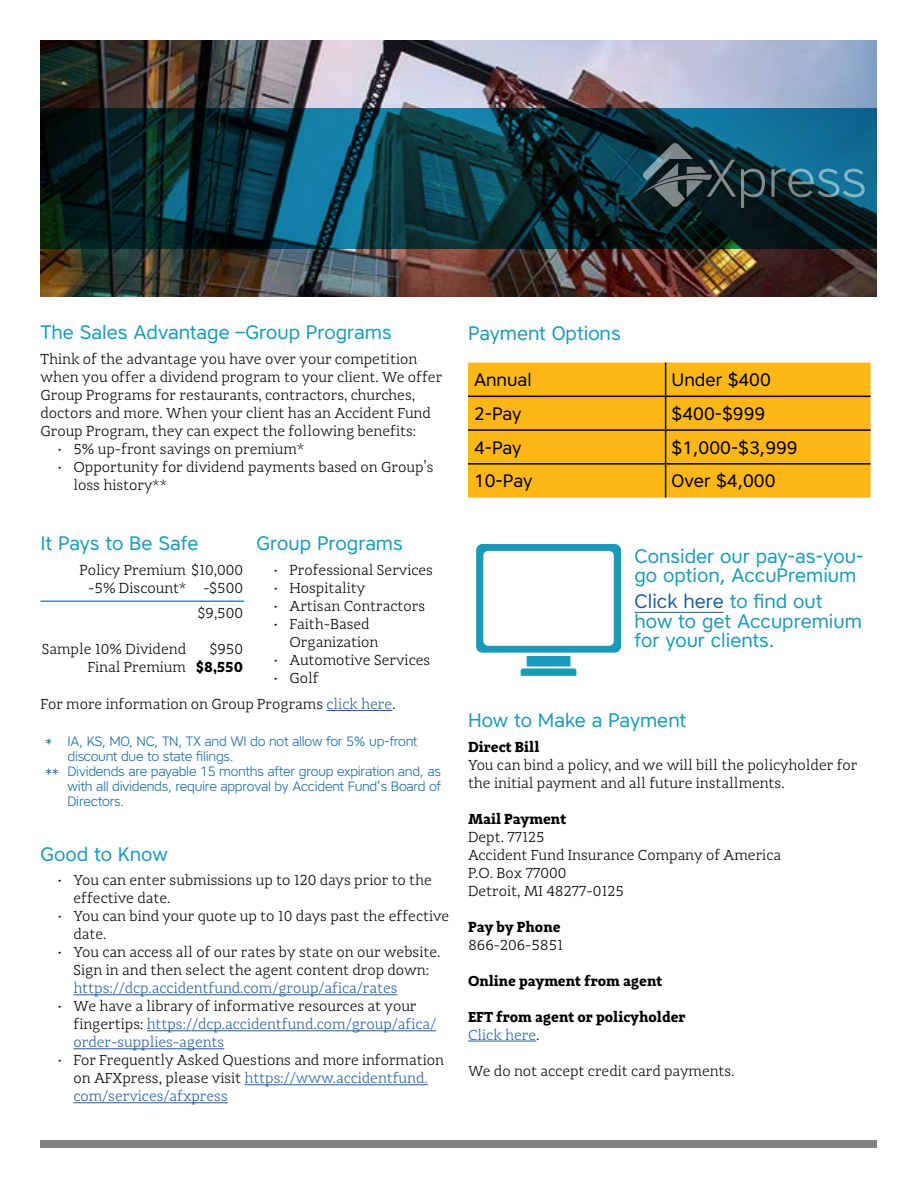
<style>
.page{position:relative;width:918px;height:1188px;background:#fff}
.page>*{position:absolute;margin:0;border:0;box-sizing:border-box;transform-origin:0 0}
.t1{font:19.5px/19.5px "Core Sans A";color:#199ab9}
.t2{font:18px "Core Sans A";color:#000}
.t3{font:300 15px/18px "Adagio Slab";color:#000}
.t4{font:300 15px/18px "Adagio Slab";color:#215e9e}
.t5{font:700 15px/18px "Adagio Slab";color:#000}
.t6{font:300 13.5px "Core Sans A";letter-spacing:-.02em;color:#1268a3}
.s1{font-weight:700}
.s2{color:#215e9e}
.s3{color:#000}
.s4{font-weight:300;color:#215e9e}
.s5{font-weight:300}
</style>
<div class="page">
<img style="left:40px;top:40px;width:836px;height:257px">
<svg style="left:40px;top:108px;width:837px;height:140px;background:#0a3743"></svg>
<div style="left:40px;top:1140px;width:838px;height:8px;background:#808285"></div>
<hr style="left:74px;top:994px;width:324px;height:1px;background:#215e9e">
<hr style="left:147px;top:1030px;width:289px;height:1px;background:#215e9e">
<hr style="left:74px;top:1048px;width:150px;height:1px;background:#215e9e">
<hr style="left:245px;top:1084px;width:183px;height:1px;background:#215e9e">
<hr style="left:74px;top:1102px;width:154px;height:1px;background:#215e9e">
<hr style="left:468px;top:1041px;width:68px;height:1px;background:#215e9e">
<div style="left:468px;top:363px;width:403px;height:135px;background:#fdb717"></div>
<hr style="left:665px;top:363px;width:1px;height:33px;background:#000">
<hr style="left:468px;top:396px;width:198px;height:1px;background:#000">
<hr style="left:666px;top:396px;width:205px;height:1px;background:#000">
<hr style="left:665px;top:397px;width:1px;height:32px;background:#000">
<hr style="left:468px;top:429px;width:198px;height:2px;background:#000">
<hr style="left:666px;top:429px;width:205px;height:2px;background:#000">
<hr style="left:665px;top:431px;width:1px;height:32px;background:#000">
<hr style="left:468px;top:463px;width:198px;height:2px;background:#000">
<hr style="left:666px;top:463px;width:205px;height:2px;background:#000">
<hr style="left:665px;top:465px;width:1px;height:33px;background:#000">
<hr style="left:327px;top:710px;width:65px;height:1px;background:#215e9e">
<svg style="left:643px;top:143px;width:122px;height:65px;background:#283f45"></svg>
<svg style="left:771px;top:169px;width:94px;height:28px;background:#31697d"></svg>
<hr style="left:40px;top:601px;width:204px;height:1px;background:#199ab9">
<hr style="left:634px;top:612px;width:90px;height:1px;background:#215e9e">
<svg style="left:476px;top:544px;width:145px;height:132px"></svg>
<h1 class="t1" style="left:40px;top:322px;width:353px">The Sales Advantage –Group Programs</h1>
<p class="t3" style="left:40px;top:350px;width:403px">Think of the advantage you have over your competition when you offer a dividend program to your client. We offer Group Programs for restaurants, contractors, churches, doctors and more. When your client has an Accident Fund Group Program, they can expect the following benefits:</p>
<p class="t3" style="left:58px;top:440px;width:247px">• 5% up-front savings on premium*</p>
<p class="t3" style="left:74px;top:458px;width:362px;text-indent:-15px">• Opportunity for dividend payments based on Group’s loss history**</p>
<h1 class="t1" style="left:41px;top:533px;width:159px">It Pays to Be Safe</h1>
<p class="t3" style="left:79px;top:561px;width:165px;text-align:center">Policy Premium $10,000 -5% Discount* -$500</p>
<p class="t3" style="left:198px;top:604px;width:47px">$9,500</p>
<p class="t3" style="left:42px;top:640px;width:146px">Sample 10% Dividend</p>
<p class="t3" style="left:88px;top:640px;width:157px;text-align:right">$950<br>Final Premium <span class="s1">$8,550</span></p>
<h1 class="t1" style="left:256px;top:533px;width:148px">Group Programs</h1>
<p class="t3" style="left:274px;top:561px;width:160px">• Professional Services</p>
<p class="t3" style="left:274px;top:579px;width:92px">• Hospitality</p>
<p class="t3" style="left:274px;top:597px;width:152px">• Artisan Contractors</p>
<p class="t3" style="left:290px;top:615px;width:90px;text-indent:-15px">• Faith-Based<br>Organization</p>
<p class="t3" style="left:274px;top:651px;width:157px">• Automotive Services</p>
<p class="t3" style="left:274px;top:669px;width:46px">• Golf</p>
<p class="t3" style="left:40px;top:695px;width:357px">For more information on Group Programs <span class="s2">click here</span>.</p>
<p class="t6" style="left:45px;top:733px;width:374px">* IA, KS, MO, NC, TN, TX and WI do not allow for 5% up-front</p>
<p class="t6" style="left:68px;top:748px;width:168px">discount due to state filings.</p>
<p class="t6" style="left:45px;top:763px;width:398px">** Dividends are payable 15 months after group expiration and, as</p>
<p class="t6" style="left:68px;top:778px;width:375px">with all dividends, require approval by Accident Fund’s Board of</p>
<p class="t6" style="left:68px;top:793px;width:59px">Directors.</p>
<h1 class="t1" style="left:40px;top:844px;width:129px">Good to Know</h1>
<p class="t3" style="left:74px;top:871px;width:360px;text-indent:-15px">• You can enter submissions up to 120 days prior to the effective date.</p>
<p class="t3" style="left:74px;top:907px;width:377px;text-indent:-15px">• You can bind your quote up to 10 days past the effective date.</p>
<p class="t3" style="left:58px;top:943px;width:383px;text-align:center">• You can access all of our rates by state on our website.<br>Sign in and then select the agent content drop down:</p>
<p class="t4" style="left:74px;top:979px;width:326px">https://dcp.accidentfund.com/group/afica/rates</p>
<p class="t4" style="left:74px;top:997px;width:364px;text-indent:-15px"><span class="s3">• We have a library of informative resources at your fingertips:</span> https://dcp.accidentfund.com/group/afica/ order-supplies-agents</p>
<p class="t3" style="left:74px;top:1051px;width:372px;text-indent:-15px">• For Frequently Asked Questions and more information on AFXpress, please visit <span class="s2">https://www.accidentfund. com/services/afxpress</span></p>
<h1 class="t1" style="left:468px;top:323px;width:154px">Payment Options</h1>
<p class="t2" style="left:474px;top:368px;width:59px">Annual</p>
<p class="t2" style="left:672px;top:368px;width:101px">Under $400</p>
<p class="t2" style="left:474px;top:402px;width:49px">2-Pay</p>
<p class="t2" style="left:672px;top:402px;width:95px">$400-$999</p>
<p class="t2" style="left:474px;top:436px;width:49px">4-Pay</p>
<p class="t2" style="left:672px;top:436px;width:128px">$1,000-$3,999</p>
<p class="t2" style="left:474px;top:469px;width:60px">10-Pay</p>
<p class="t2" style="left:672px;top:469px;width:105px">Over $4,000</p>
<h1 class="t1" style="left:634px;top:546px;width:231px">Consider our pay-as-you&shy;go option, AccuPremium</h1>
<h1 class="t1" style="left:634px;top:591px;width:229px"><span class="s2">Click here</span> to find out how to get Accupremium for your clients.</h1>
<h1 class="t1" style="left:468px;top:710px;width:220px">How to Make a Payment</h1>
<p class="t5" style="left:468px;top:738px;width:73px">Direct Bill</p>
<p class="t3" style="left:468px;top:756px;width:391px">You can bind a policy, and we will bill the policyholder for the initial payment and all future installments.</p>
<p class="t5" style="left:468px;top:810px;width:100px">Mail Payment</p>
<p class="t3" style="left:468px;top:828px;width:315px">Dept. 77125<br>Accident Fund Insurance Company of America<br>P.O. Box 77000<br>Detroit, MI 48277-0125</p>
<p class="t5" style="left:468px;top:918px;width:94px">Pay by Phone</p>
<p class="t3" style="left:468px;top:936px;width:97px">866-206-5851</p>
<p class="t5" style="left:468px;top:972px;width:196px">Online payment from agent</p>
<p class="t5" style="left:468px;top:1008px;width:219px">EFT from agent or policyholder<br><span class="s4">Click here</span><span class="s5">.</span></p>
<p class="t3" style="left:468px;top:1062px;width:268px">We do not accept credit card payments.</p>
</div>
